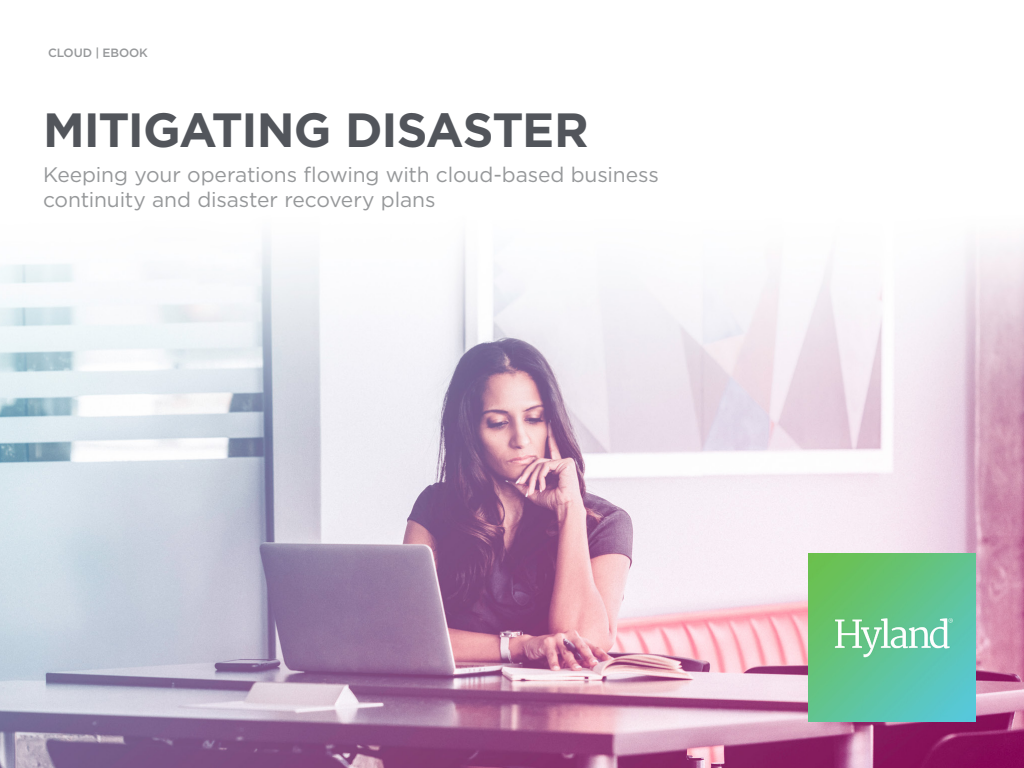
<style>
.page{position:relative;width:1024px;height:768px;background:#fff}
.page>*{position:absolute;margin:0;border:0;box-sizing:border-box;transform-origin:0 0}
.t1{font:700 48px "Gotham";letter-spacing:-.02em;color:#52555b}
.t2{font:21px/25.2px "Gotham";letter-spacing:-.005em;color:#96989a}
.t3{font:500 12px "Gotham";letter-spacing:-.01em;color:#96989a}
</style>
<div class="page">
<img style="left:0;top:239px;width:1024px;height:529px">
<img style="left:808px;top:553px;width:168px;height:168px">
<p class="t3" style="left:48px;top:45px;width:101px">CLOUD | EBOOK</p>
<h1 class="t1" style="left:43px;top:99px;width:547px">MITIGATING DISASTER</h1>
<p class="t2" style="left:43px;top:161px;width:617px">Keeping your operations flowing with cloud-based business continuity and disaster recovery plans</p>
</div>
